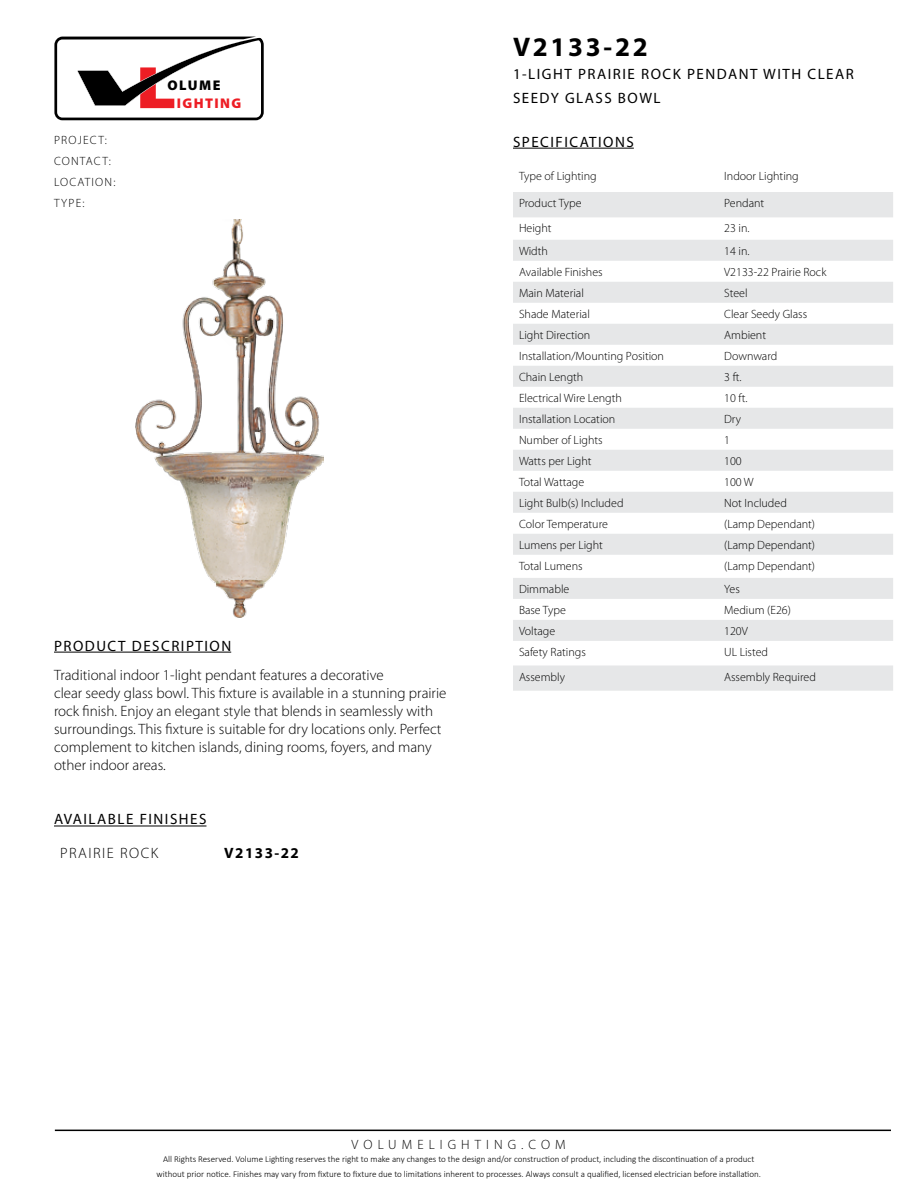
<style>
.page{position:relative;width:918px;height:1188px;background:#fff}
.page>*{position:absolute;margin:0;border:0;box-sizing:border-box;transform-origin:0 0}
.t1{font:700 27px "Myriad Pro";letter-spacing:.1em;color:#000}
.t2{font:300 15px/18px "Myriad Pro";color:#000}
.t3{font:15px/23.4px "Myriad Pro";letter-spacing:.1em;color:#000}
.t4{font:300 15px "Myriad Pro";letter-spacing:.1em;color:#000}
.t5{font:700 15px "Myriad Pro";letter-spacing:.1em;color:#000}
.t6{font:900 14.1px "Myriad Pro";letter-spacing:.1em;color:#ed1d24}
.t7{font:900 14.1px "Myriad Pro";letter-spacing:.1em;color:#000}
.t8{font:300 13.5px "Myriad Pro";letter-spacing:.375em;color:#000}
.t9{font:300 12px "Myriad Pro";color:#000}
.t10{font:300 12px/21px "Myriad Pro";letter-spacing:.1em;color:#000}
.t11{font:300 9px/15px "Calibri";color:#000;text-align:center}
</style>
<div class="page">
<hr style="left:55px;top:1130px;width:836px;height:1px;background:#000">
<hr style="left:54px;top:652px;width:177px;height:1px;background:#000">
<hr style="left:513px;top:148px;width:121px;height:1px;background:#000">
<svg style="left:54px;top:37px;width:210px;height:83px"></svg>
<svg style="left:513px;top:192px;width:380px;height:499px;fill:#e8e9ea"></svg>
<hr style="left:54px;top:826px;width:152px;height:1px;background:#000">
<img style="left:135px;top:220px;width:188px;height:398px">
<p class="t10" style="left:54px;top:130px;width:63px">PROJECT:<br>CONTACT:<br>LOCATION:<br>TYPE:</p>
<p class="t7" style="left:167px;top:76px;width:55px">OLUME</p>
<p class="t6" style="left:177px;top:94px;width:66px">IGHTING</p>
<p class="t3" style="left:54px;top:634px;width:179px">PRODUCT DESCRIPTION</p>
<p class="t2" style="left:54px;top:666px;width:394px">Traditional indoor 1-light pendant features a decorative<br>clear seedy glass bowl. This fixture is available in a stunning prairie rock finish. Enjoy an elegant style that blends in seamlessly with surroundings. This fixture is suitable for dry locations only. Perfect complement to kitchen islands, dining rooms, foyers, and many other indoor areas.</p>
<p class="t3" style="left:54px;top:808px;width:154px">AVAILABLE FINISHES</p>
<p class="t4" style="left:60px;top:844px;width:100px">PRAIRIE ROCK</p>
<p class="t5" style="left:224px;top:843px;width:76px">V2133-22</p>
<h1 class="t1" style="left:513px;top:30px;width:136px">V2133-22</h1>
<p class="t3" style="left:513px;top:62px;width:342px">1-LIGHT PRAIRIE ROCK PENDANT WITH CLEAR<br>SEEDY GLASS BOWL</p>
<p class="t3" style="left:513px;top:130px;width:122px">SPECIFICATIONS</p>
<p class="t9" style="left:519px;top:169px;width:79px">Type of Lighting</p>
<p class="t9" style="left:724px;top:169px;width:76px">Indoor Lighting</p>
<p class="t9" style="left:519px;top:196px;width:64px">Product Type</p>
<p class="t9" style="left:724px;top:196px;width:42px">Pendant</p>
<p class="t9" style="left:519px;top:221px;width:34px">Height</p>
<p class="t9" style="left:724px;top:221px;width:27px">23 in.</p>
<p class="t9" style="left:519px;top:244px;width:30px">Width</p>
<p class="t9" style="left:724px;top:244px;width:27px">14 in.</p>
<p class="t9" style="left:519px;top:265px;width:85px">Available Finishes</p>
<p class="t9" style="left:724px;top:265px;width:104px">V2133-22 Prairie Rock</p>
<p class="t9" style="left:519px;top:286px;width:66px">Main Material</p>
<p class="t9" style="left:724px;top:286px;width:25px">Steel</p>
<p class="t9" style="left:519px;top:307px;width:72px">Shade Material</p>
<p class="t9" style="left:724px;top:307px;width:84px">Clear Seedy Glass</p>
<p class="t9" style="left:519px;top:328px;width:73px">Light Direction</p>
<p class="t9" style="left:724px;top:328px;width:43px">Ambient</p>
<p class="t9" style="left:519px;top:349px;width:147px">Installation/Mounting Position</p>
<p class="t9" style="left:724px;top:349px;width:55px">Downward</p>
<p class="t9" style="left:519px;top:370px;width:66px">Chain Length</p>
<p class="t9" style="left:724px;top:370px;width:19px">3 ft.</p>
<p class="t9" style="left:519px;top:391px;width:104px">Electrical Wire Length</p>
<p class="t9" style="left:724px;top:391px;width:25px">10 ft.</p>
<p class="t9" style="left:519px;top:412px;width:98px">Installation Location</p>
<p class="t9" style="left:724px;top:412px;width:18px">Dry</p>
<p class="t9" style="left:519px;top:433px;width:85px">Number of Lights</p>
<p class="t9" style="left:724px;top:433px;width:7px">1</p>
<p class="t9" style="left:519px;top:454px;width:74px">Watts per Light</p>
<p class="t9" style="left:724px;top:454px;width:19px">100</p>
<p class="t9" style="left:519px;top:475px;width:67px">Total Wattage</p>
<p class="t9" style="left:724px;top:475px;width:31px">100 W</p>
<p class="t9" style="left:519px;top:496px;width:106px">Light Bulb(s) Included</p>
<p class="t9" style="left:724px;top:496px;width:64px">Not Included</p>
<p class="t9" style="left:519px;top:517px;width:90px">Color Temperature</p>
<p class="t9" style="left:724px;top:517px;width:92px">(Lamp Dependant)</p>
<p class="t9" style="left:519px;top:538px;width:85px">Lumens per Light</p>
<p class="t9" style="left:724px;top:538px;width:92px">(Lamp Dependant)</p>
<p class="t9" style="left:519px;top:559px;width:65px">Total Lumens</p>
<p class="t9" style="left:724px;top:559px;width:92px">(Lamp Dependant)</p>
<p class="t9" style="left:519px;top:582px;width:52px">Dimmable</p>
<p class="t9" style="left:724px;top:582px;width:17px">Yes</p>
<p class="t9" style="left:519px;top:603px;width:48px">Base Type</p>
<p class="t9" style="left:724px;top:603px;width:68px">Medium (E26)</p>
<p class="t9" style="left:519px;top:624px;width:38px">Voltage</p>
<p class="t9" style="left:724px;top:624px;width:25px">120V</p>
<p class="t9" style="left:519px;top:645px;width:68px">Safety Ratings</p>
<p class="t9" style="left:724px;top:645px;width:45px">UL Listed</p>
<p class="t9" style="left:519px;top:669px;width:47px">Assembly</p>
<p class="t9" style="left:724px;top:669px;width:93px">Assembly Required</p>
<p class="t8" style="left:352px;top:1136px;width:216px">VOLUMELIGHTING.COM</p>
<p class="t11" style="left:156px;top:1151px;width:606px">All Rights Reserved. Volume Lighting reserves the right to make any changes to the design and/or construction of product, including the discontinuation of a product without prior notice. Finishes may vary from fixture to fixture due to limitations inherent to processes. Always consult a qualified, licensed electrician before installation.</p>
</div>
